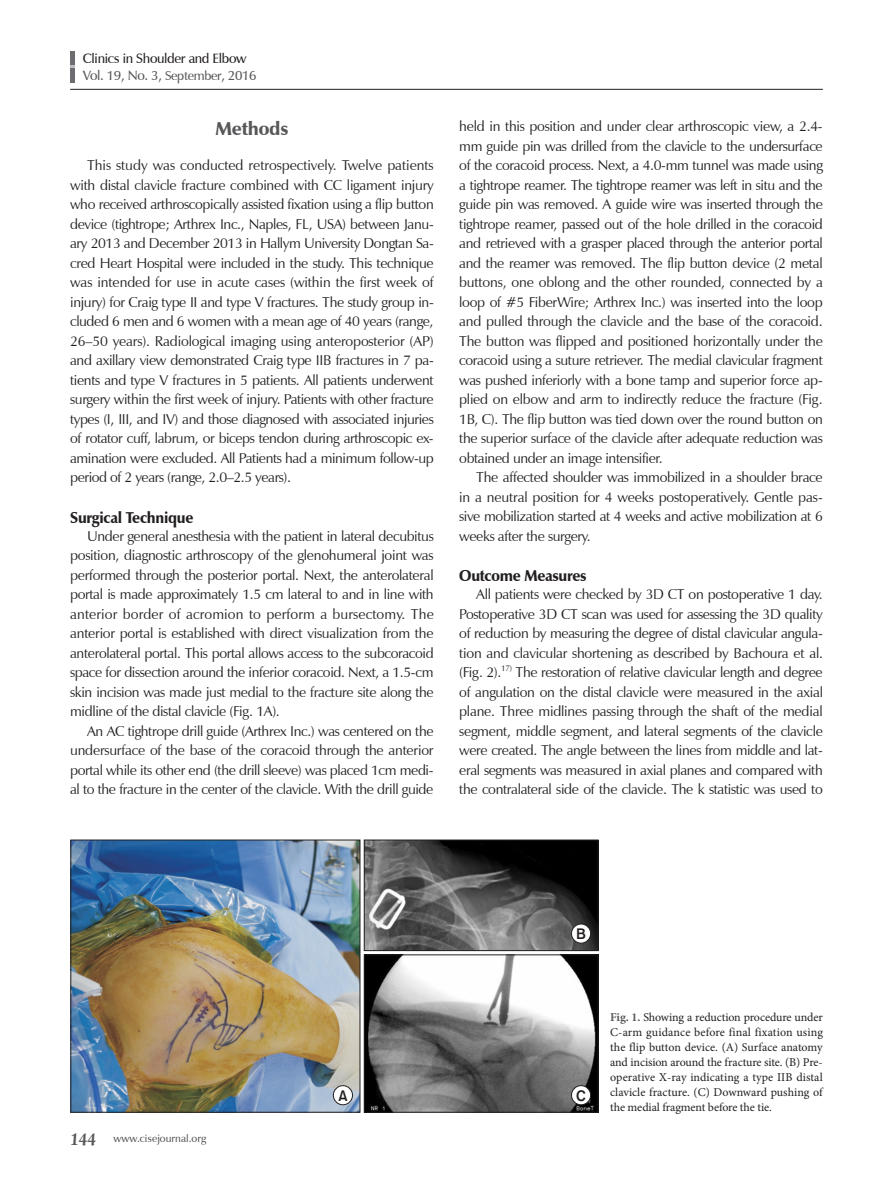
<style>
.page{position:relative;width:893px;height:1191px;background:#fff}
.page>*{position:absolute;margin:0;border:0;box-sizing:border-box;transform-origin:0 0}
.t1{font:900 18.75px "Zapf Humanist 601 BT";letter-spacing:-.01em;color:#57585a}
.t2{font:900 15.75px "Zapf Humanist 601 BT";letter-spacing:-.02em;color:#231f20;scale:.95 1}
.t3{font:15px "Gothic 725 BT Bold A";color:#231f20}
.t4{font:14.25px/19.5px "Zapf Humanist 601 BT";letter-spacing:-.025em;color:#231f20;text-align:justify}
.t5{font:600 13.5px/16.5px "Zapf Humanist 601 BT";letter-spacing:-.025em;color:#231f20}
.t6{font:12px/15px "Minion Pro";letter-spacing:-.01em;color:#231f20;text-align:justify}
.t7{font:600 10.5px "Zapf Humanist 601 BT";color:#57585a}
.t8{font:8.25px "Zapf Humanist 601 BT";color:#231f20}
.s1{color:#57585a}
.s2{font-size:12.75px;color:#57585a}
.s3{font-family:"Zapf Chancery IT Cby BT";font-weight:700;font-size:19.5px}
.s4{font-weight:700;color:#57585a}
</style>
<div class="page">
<hr style="left:70px;top:89px;width:753px;height:1px;background:#231f20">
<hr style="left:70px;top:51px;width:4px;height:32px;background:#6c6d70">
<img style="left:73px;top:841px;width:285px;height:269px">
<svg style="left:364px;top:839px;width:235px;height:273px;background:#757575"></svg>
<div style="left:333px;top:1085px;width:19px;height:19px;background:#fff;border-radius:50%"></div>
<div style="left:333px;top:1085px;width:20px;height:20px;border:1px solid #231f20;border-radius:50%"></div>
<div style="left:571px;top:924px;width:20px;height:19px;background:#fff;border-radius:50%"></div>
<div style="left:571px;top:923px;width:20px;height:20px;border:1px solid #231f20;border-radius:50%"></div>
<div style="left:571px;top:1085px;width:20px;height:19px;background:#fff;border-radius:50%"></div>
<div style="left:571px;top:1085px;width:20px;height:20px;border:1px solid #231f20;border-radius:50%"></div>
<p class="t5" style="left:83px;top:50px;width:175px">Clinics in Shoulder and Elbow<br><span class="s1">Vol. 19, No. 3,</span> <span class="s2">September</span><span class="s1">, 2016</span></p>
<h1 class="t1" style="left:215px;top:117px;width:75px">Methods</h1>
<p class="t4" style="left:70px;top:155px;width:365px;text-indent:17px">This study was conducted retrospectively. Twelve patients with distal clavicle fracture combined with CC ligament injury who received arthroscopically assisted fixation using a flip button device (tightrope; Arthrex Inc., Naples, FL, USA) between Janu&shy;ary 2013 and December 2013 in Hallym University Dongtan Sa&shy;cred Heart Hospital were included in the study. This technique was intended for use in acute cases (within the first week of injury) for Craig type II and type V fractures. The study group in&shy;cluded 6 men and 6 women with a mean age of 40 years (range, 26–50 years). Radiological imaging using anteroposterior (AP) and axillary view demonstrated Craig type IIB fractures in 7 pa&shy;tients and type V fractures in 5 patients. All patients underwent surgery within the first week of injury. Patients with other fracture types (I, III, and IV) and those diagnosed with associated injuries of rotator cuff, labrum, or biceps tendon during arthroscopic ex&shy;amination were excluded. All Patients had a minimum follow-up period of 2 years (range, 2.0–2.5 years).</p>
<p class="t2" style="left:70px;top:507px;width:131px">Surgical Technique</p>
<p class="t4" style="left:70px;top:526px;width:365px;text-indent:17px">Under general anesthesia with the patient in lateral decubitus position, diagnostic arthroscopy of the glenohumeral joint was performed through the posterior portal. Next, the anterolateral portal is made approximately 1.5 cm lateral to and in line with anterior border of acromion to perform a bursectomy. The anterior portal is established with direct visualization from the anterolateral portal. This portal allows access to the subcoracoid space for dissection around the inferior coracoid. Next, a 1.5-cm skin incision was made just medial to the fracture site along the midline of the distal clavicle (Fig. 1A).</p>
<p class="t4" style="left:70px;top:721px;width:365px;text-indent:17px">An AC tightrope drill guide (Arthrex Inc.) was centered on the undersurface of the base of the coracoid through the anterior portal while its other end (the drill sleeve) was placed 1cm medi&shy;al to the fracture in the center of the clavicle. With the drill guide</p>
<p class="t4" style="left:459px;top:116px;width:365px">held in this position and under clear arthroscopic view, a 2.4- mm guide pin was drilled from the clavicle to the undersurface of the coracoid process. Next, a 4.0-mm tunnel was made using a tightrope reamer. The tightrope reamer was left in situ and the guide pin was removed. A guide wire was inserted through the tightrope reamer, passed out of the hole drilled in the coracoid and retrieved with a grasper placed through the anterior portal and the reamer was removed. The flip button device (2 metal buttons, one oblong and the other rounded, connected by a loop of #5 FiberWire; Arthrex Inc.) was inserted into the loop and pulled through the clavicle and the base of the coracoid.<br>The button was flipped and positioned horizontally under the coracoid using a suture retriever. The medial clavicular fragment was pushed inferiorly with a bone tamp and superior force ap&shy;plied on elbow and arm to indirectly reduce the fracture (Fig.<br>1B, C). The flip button was tied down over the round button on the superior surface of the clavicle after adequate reduction was obtained under an image intensifier.</p>
<p class="t4" style="left:459px;top:467px;width:365px;text-indent:17px">The affected shoulder was immobilized in a shoulder brace in a neutral position for 4 weeks postoperatively. Gentle pas&shy;sive mobilization started at 4 weeks and active mobilization at 6 weeks after the surgery.</p>
<p class="t2" style="left:459px;top:566px;width:136px">Outcome Measures</p>
<p class="t4" style="left:459px;top:584px;width:365px;text-indent:17px">All patients were checked by 3D CT on postoperative 1 day.<br>Postoperative 3D CT scan was used for assessing the 3D quality of reduction by measuring the degree of distal clavicular angula&shy;tion and clavicular shortening as described by Bachoura et al. (Fig. 2).</p>
<p class="t8" style="left:501px;top:662px;width:12px">17)</p>
<p class="t4" style="left:459px;top:662px;width:365px;text-indent:56px">The restoration of relative clavicular length and degree of angulation on the distal clavicle were measured in the axial plane. Three midlines passing through the shaft of the medial segment, middle segment, and lateral segments of the clavicle were created. The angle between the lines from middle and lat&shy;eral segments was measured in axial planes and compared with the contralateral side of the clavicle. The k statistic was used to</p>
<p class="t7" style="left:70px;top:1132px;width:138px"><span class="s3">144</span> www.cisejournal.org</p>
<p class="t3" style="left:338px;top:1086px;width:11px">A</p>
<p class="t3" style="left:576px;top:925px;width:11px">B</p>
<p class="t3" style="left:576px;top:1086px;width:11px">C</p>
<p class="t6" style="left:610px;top:1010px;width:214px"><span class="s4">Fig. 1.</span> Showing a reduction procedure under C-arm guidance before final fixation using the flip button device. (A) Surface anatomy and incision around the fracture site. (B) Pre&shy;operative X-ray indicating a type IIB distal clavicle fracture. (C) Downward pushing of the medial fragment before the tie.</p>
</div>
